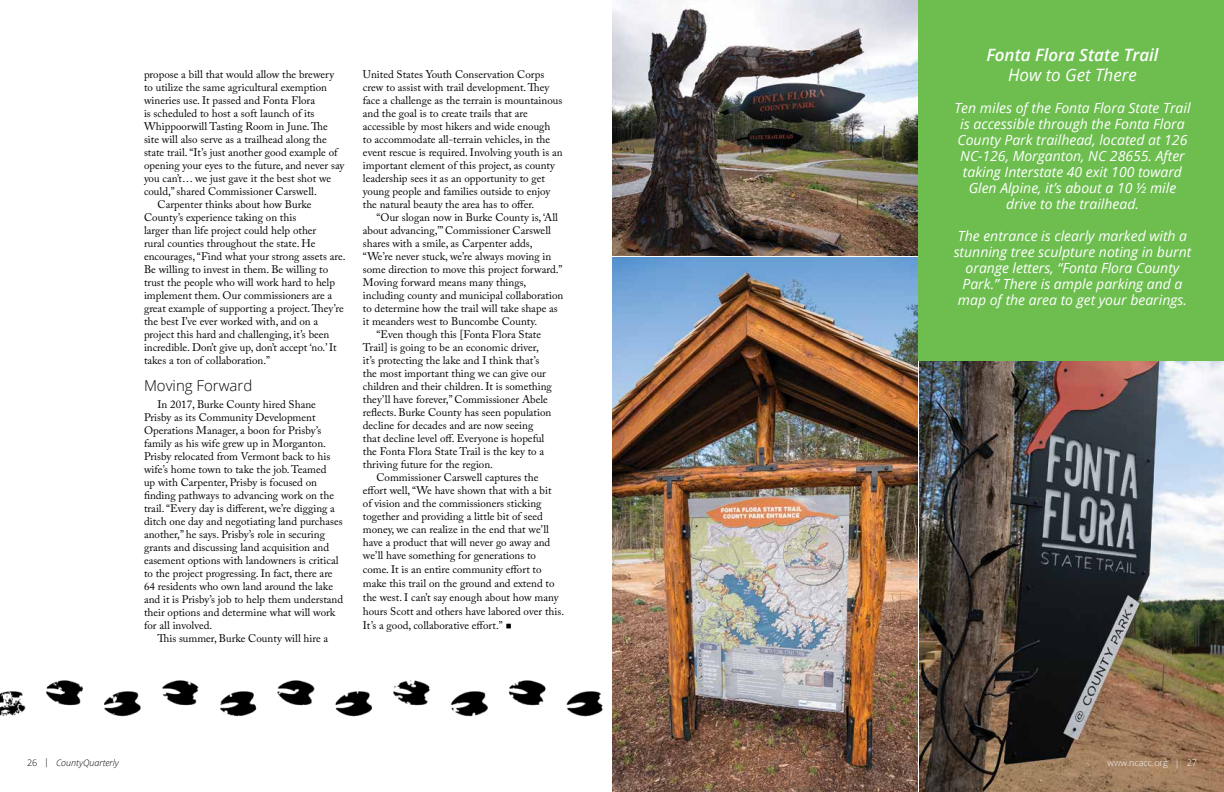
<style>
.page{position:relative;width:1224px;height:792px;background:#fff}
.page>*{position:absolute;margin:0;border:0;box-sizing:border-box;transform-origin:0 0}
.t1{font:italic 600 17px "Open Sans";color:#fff}
.t2{font:italic 17px "Open Sans";color:#fff}
.t3{font:300 15px "Open Sans";color:#000}
.t4{font:italic 14px/16px "Open Sans";color:#fff;text-align:center}
.t5{font:11px/13px "Adobe Caslon Pro";color:#000}
.t6{font:italic 300 9px "Open Sans";color:#000}
.t7{font:300 9px "Open Sans";color:#fff}
.s1{font-style:normal}
</style>
<div class="page">
<img style="left:919px;top:362px;width:305px;height:430px">
<img style="left:0;top:680px;width:603px;height:37px">
<div style="left:919px;top:0;width:305px;height:360px;background:#6dbe4f"></div>
<img style="left:612px;top:0;width:306px;height:255px">
<img style="left:612px;top:257px;width:306px;height:535px">
<p class="t5" style="left:144px;top:67px;width:192px">propose a bill that would allow the brewery</p>
<p class="t5" style="left:144px;top:80px;width:185px">to utilize the same agricultural exemption</p>
<p class="t5" style="left:144px;top:93px;width:173px">wineries use. It passed and Fonta Flora</p>
<p class="t5" style="left:144px;top:106px;width:172px">is scheduled to host a soft launch of its</p>
<p class="t5" style="left:144px;top:119px;width:185px">Whippoorwill Tasting Room in June. The</p>
<p class="t5" style="left:144px;top:132px;width:184px">site will also serve as a trailhead along the</p>
<p class="t5" style="left:144px;top:145px;width:195px">state trail. “It’s just another good example of</p>
<p class="t5" style="left:144px;top:158px;width:202px">opening your eyes to the future, and never say</p>
<p class="t5" style="left:144px;top:171px;width:189px">you can’t… we just gave it the best shot we</p>
<p class="t5" style="left:144px;top:184px;width:174px">could,” shared Commissioner Carswell.</p>
<p class="t5" style="left:157px;top:197px;width:156px">Carpenter thinks about how Burke</p>
<p class="t5" style="left:144px;top:210px;width:154px">County’s experience taking on this</p>
<p class="t5" style="left:144px;top:223px;width:174px">larger than life project could help other</p>
<p class="t5" style="left:144px;top:236px;width:173px">rural counties throughout the state. He</p>
<p class="t5" style="left:144px;top:249px;width:203px">encourages, “Find what your strong assets are.</p>
<p class="t5" style="left:144px;top:262px;width:186px">Be willing to invest in them. Be willing to</p>
<p class="t5" style="left:144px;top:275px;width:193px">trust the people who will work hard to help</p>
<p class="t5" style="left:144px;top:288px;width:190px">implement them. Our commissioners are a</p>
<p class="t5" style="left:144px;top:301px;width:201px">great example of supporting a project. They’re</p>
<p class="t5" style="left:144px;top:314px;width:176px">the best I’ve ever worked with, and on a</p>
<p class="t5" style="left:144px;top:327px;width:187px">project this hard and challenging, it’s been</p>
<p class="t5" style="left:144px;top:340px;width:194px">incredible. Don’t give up, don’t accept ‘no.’ It</p>
<p class="t5" style="left:144px;top:353px;width:128px">takes a ton of collaboration.”</p>
<h2 class="t3" style="left:144px;top:375px;width:110px">Moving Forward</h2>
<p class="t5" style="left:144px;top:398px;width:201px;text-indent:13px">In 2017, Burke County hired Shane Prisby as its Community Development Operations Manager, a boon for Prisby’s family as his wife grew up in Morganton.<br>Prisby relocated from Vermont back to his wife’s home town to take the job. Teamed<br>up with Carpenter, Prisby is focused on finding pathways to advancing work on the trail. “Every day is different, we’re digging a ditch one day and negotiating land purchases another,” he says. Prisby’s role in securing grants and discussing land acquisition and easement options with landowners is critical to the project progressing. In fact, there are 64 residents who own land around the lake and it is Prisby’s job to help them understand their options and determine what will work for all involved.</p>
<p class="t5" style="left:158px;top:632px;width:172px">This summer, Burke County will hire a</p>
<p class="t5" style="left:363px;top:67px;width:201px">United States Youth Conservation Corps crew to assist with trail development. They face a challenge as the terrain is mountainous and the goal is to create trails that are accessible by most hikers and wide enough<br>to accommodate all-terrain vehicles, in the event rescue is required. Involving youth is an important element of this project, as county leadership sees it as an opportunity to get young people and families outside to enjoy the natural beauty the area has to offer.</p>
<p class="t5" style="left:376px;top:210px;width:183px">“Our slogan now in Burke County is, ‘All</p>
<p class="t5" style="left:363px;top:223px;width:190px">about advancing,’” Commissioner Carswell</p>
<p class="t5" style="left:363px;top:236px;width:171px">shares with a smile, as Carpenter adds,</p>
<p class="t5" style="left:363px;top:249px;width:190px">“We’re never stuck, we’re always moving in</p>
<p class="t5" style="left:363px;top:262px;width:201px">some direction to move this project forward.”</p>
<p class="t5" style="left:363px;top:275px;width:165px">Moving forward means many things,</p>
<p class="t5" style="left:363px;top:288px;width:202px">including county and municipal collaboration</p>
<p class="t5" style="left:363px;top:301px;width:196px">to determine how the trail will take shape as</p>
<p class="t5" style="left:363px;top:314px;width:176px">it meanders west to Buncombe County.</p>
<p class="t5" style="left:376px;top:327px;width:166px">“Even though this [Fonta Flora State</p>
<p class="t5" style="left:363px;top:340px;width:177px">Trail] is going to be an economic driver,</p>
<p class="t5" style="left:363px;top:353px;width:178px">it’s protecting the lake and I think that’s</p>
<p class="t5" style="left:363px;top:366px;width:185px">the most important thing we can give our</p>
<p class="t5" style="left:363px;top:379px;width:191px">children and their children. It is something</p>
<p class="t5" style="left:363px;top:392px;width:187px">they’ll have forever,” Commissioner Abele</p>
<p class="t5" style="left:363px;top:405px;width:190px">reflects. Burke County has seen population</p>
<p class="t5" style="left:363px;top:418px;width:172px">decline for decades and are now seeing</p>
<p class="t5" style="left:363px;top:431px;width:183px">that decline level off. Everyone is hopeful</p>
<p class="t5" style="left:363px;top:444px;width:183px">the Fonta Flora State Trail is the key to a</p>
<p class="t5" style="left:363px;top:457px;width:132px">thriving future for the region.</p>
<p class="t5" style="left:376px;top:470px;width:164px">Commissioner Carswell captures the</p>
<p class="t5" style="left:363px;top:483px;width:190px">effort well, “We have shown that with a bit</p>
<p class="t5" style="left:363px;top:496px;width:180px">of vision and the commissioners sticking</p>
<p class="t5" style="left:363px;top:509px;width:181px">together and providing a little bit of seed</p>
<p class="t5" style="left:363px;top:522px;width:188px">money, we can realize in the end that we’ll</p>
<p class="t5" style="left:363px;top:535px;width:189px">have a product that will never go away and</p>
<p class="t5" style="left:363px;top:548px;width:175px">we’ll have something for generations to</p>
<p class="t5" style="left:363px;top:562px;width:203px;line-height:14px">come. It is an entire community effort to make this trail on the ground and extend to the west. I can’t say enough about how many hours Scott and others have labored over this.<br>It’s a good, collaborative effort.” ■</p>
<h1 class="t1" style="left:986px;top:43px;width:174px">Fonta Flora State Trail</h1>
<h1 class="t2" style="left:1008px;top:63px;width:130px">How to Get There</h1>
<p class="t4" style="left:954px;top:99px;width:238px">Ten miles of the Fonta Flora State Trail is accessible through the Fonta Flora County Park trailhead, located at 126<br>NC-126, Morganton, NC 28655. After taking Interstate 40 exit 100 toward Glen Alpine, it’s about a 10 ½ mile drive to the trailhead.</p>
<p class="t4" style="left:954px;top:227px;width:239px">The entrance is clearly marked with a stunning tree sculpture noting in burnt orange letters, “Fonta Flora County Park.” There is ample parking and a map of the area to get your bearings.</p>
<p class="t6" style="left:27px;top:757px;width:93px"><span class="s1">26 |</span> CountyQuarterly</p>
<p class="t7" style="left:1108px;top:757px;width:91px">www.ncacc.org | 27</p>
</div>
